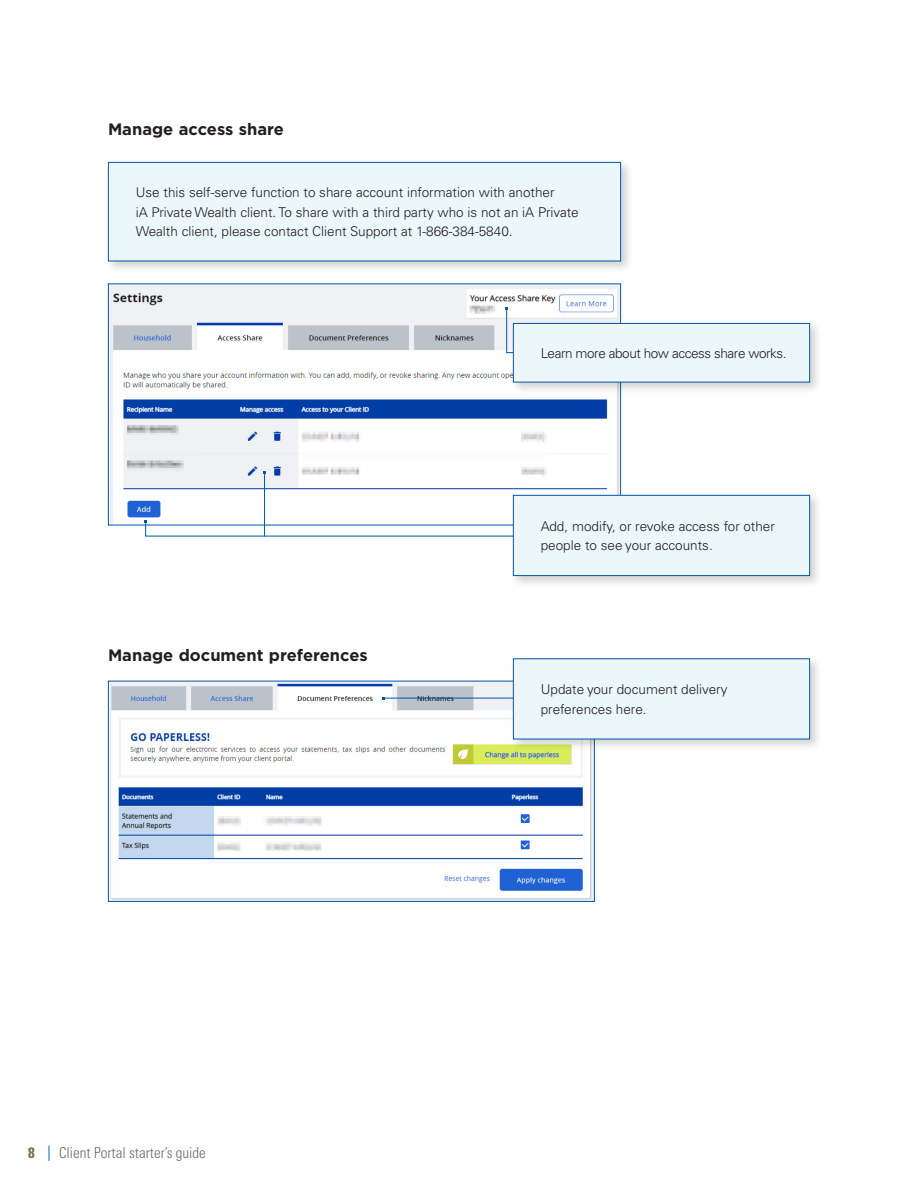
<style>
.page{position:relative;width:918px;height:1188px;background:#fff}
.page>*{position:absolute;margin:0;border:0;box-sizing:border-box;transform-origin:0 0}
.Headings{font:700 16.5px "Gotham";color:#231f20}
.t1{font:300 condensed 15px "Univers LT Pro";color:#6c6d70}
.Texte_courant_bulle{font:300 13.5px/19.5px "Univers LT Pro 45";color:#231f20}
.Texte_courant_bulle-2{font:300 13.5px "Univers LT Pro 45";letter-spacing:-.03em;color:#231f20}
.s1{font-weight:700;color:#806c48}
.s2{font-family:"Univers LT Pro 45";font-stretch:normal;color:#0158a6}
</style>
<div class="page">
<img style="left:110px;top:286px;width:509px;height:237px">
<div style="left:105px;top:159px;width:529px;height:115px;background:#231f20;opacity:.2"></div>
<div style="left:108px;top:162px;width:513px;height:99px;background:#ecf7fa"></div>
<div style="left:108px;top:162px;width:513px;height:99px;border:1px solid #0158a6"></div>
<svg style="left:144px;top:520px;width:366px;height:17px"></svg>
<div style="left:510px;top:492px;width:313px;height:97px;background:#231f20;opacity:.2"></div>
<div style="left:513px;top:495px;width:297px;height:81px;background:#ecf7fa"></div>
<div style="left:513px;top:495px;width:297px;height:81px;border:1px solid #0158a6"></div>
<img style="left:110px;top:683px;width:483px;height:217px">
<div style="left:108px;top:681px;width:487px;height:221px;border:1px solid #0158a6"></div>
<hr style="left:264px;top:472px;width:1px;height:64px;background:#0158a6">
<svg style="left:505px;top:307px;width:27px;height:46px"></svg>
<div style="left:510px;top:320px;width:313px;height:75px;background:#231f20;opacity:.2"></div>
<div style="left:513px;top:323px;width:297px;height:59px;background:#ecf7fa"></div>
<div style="left:513px;top:323px;width:297px;height:59px;border:1px solid #0158a6"></div>
<hr style="left:383px;top:698px;width:158px;height:1px;background:#0158a6">
<div style="left:510px;top:655px;width:313px;height:97px;background:#231f20;opacity:.2"></div>
<div style="left:513px;top:659px;width:297px;height:80px;background:#ecf7fa"></div>
<h1 class="Headings" style="left:108px;top:118px;width:178px">Manage access share</h1>
<p class="Texte_courant_bulle" style="left:136px;top:182px;width:445px">Use this self-serve function to share account information with another<br>iA Private Wealth client. To share with a third party who is not an iA Private<br>Wealth client, please contact Client Support at 1-866-384-5840.</p>
<p class="Texte_courant_bulle-2" style="left:541px;top:344px;width:247px">Learn more about how access share works.</p>
<h1 class="Headings" style="left:108px;top:644px;width:261px">Manage document preferences</h1>
<p class="t1" style="left:28px;top:1143px;width:179px"><span class="s1">8</span> <span class="s2">|</span> Client Portal starter’s guide</p>
<p class="Texte_courant_bulle" style="left:541px;top:516px;width:236px">Add, modify, or revoke access for other people to see your accounts.</p>
<p class="Texte_courant_bulle" style="left:541px;top:679px;width:188px">Update your document delivery preferences here.</p>
</div>
